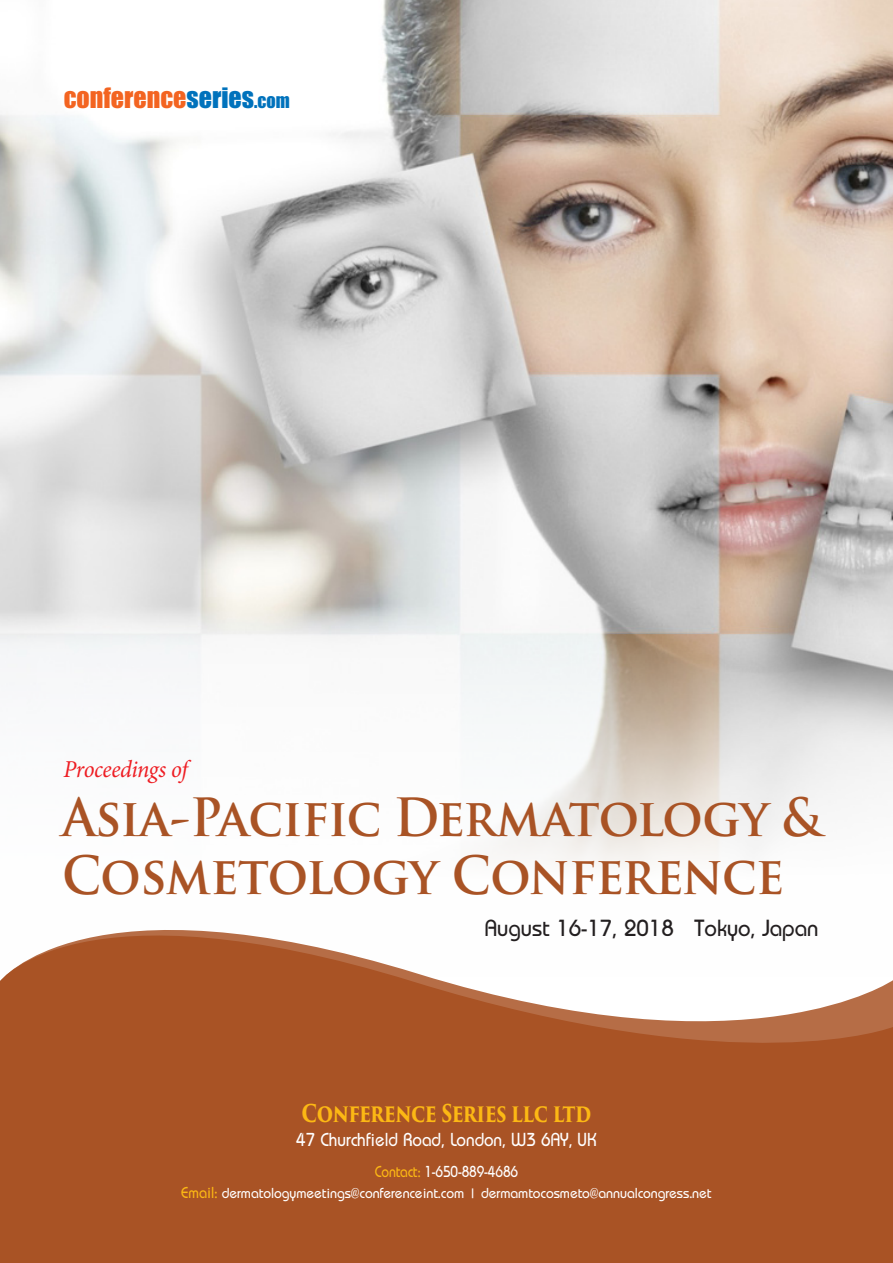
<style>
.page{position:relative;width:893px;height:1263px;background:#fff}
.page>*{position:absolute;margin:0;border:0;box-sizing:border-box;transform-origin:0 0}
.t1{font:700 51.45px/57.9px "Trajan Pro";letter-spacing:-.02em;color:#a95325;scale:.95 1}
.t2{font:25.95px "Impact";color:#f36421}
.t3{font:24.3px "Opal";letter-spacing:-.01em;color:#231f20;scale:.95 1}
.t4{font:italic 24.3px "Minion Pro";letter-spacing:-.015em;color:#ee1d23;scale:.95 1}
.t5{font:700 23.85px "Trajan Pro 3";letter-spacing:-.035em;color:#fcb814;scale:.8 1}
.t6{font:19.5px "Opal";letter-spacing:-.01em;color:#fff;scale:.9 1}
.t7{font:16.5px "Opal";letter-spacing:-.015em;color:#fff;scale:.85 1}
.t8{font:15px "Opal";letter-spacing:-.01em;color:#fff;scale:.95 1}
.s1{color:#0072bc}
.s2{font-size:18.15px;color:#0072bc}
.s3{color:#fcb814}
.s4{font-size:16.5px;color:#fcb814}
</style>
<div class="page">
<img style="left:0;top:0;width:893px;height:866px">
<div style="left:59px;top:85px;width:232px;height:29px;background:#fff"></div>
<svg style="left:0;top:930px;width:893px;height:333px;background:#b56c45"></svg>
<p class="t2" style="left:64px;top:78px;width:228px">CONFERENCE<span class="s1">SERIES</span><span class="s2">.COM</span></p>
<p class="t4" style="left:64px;top:752px;width:132px">Proceedings of</p>
<p class="t1" style="left:62px;top:789px;width:801px">Asia-Pacific Dermatology &amp;<br>Cosmetology Conference</p>
<p class="t3" style="left:485px;top:913px;width:353px">August 16-17, 2018 Tokyo, Japan</p>
<p class="t5" style="left:302px;top:1096px;width:364px">CONFERENCE SERIES LLC LTD</p>
<p class="t6" style="left:296px;top:1127px;width:336px">47 Churchfield Road, London, W3 6AY, UK</p>
<p class="t7" style="left:375px;top:1161px;width:170px"><span class="s3">Contact:</span> 1-650-889-4686</p>
<p class="t8" style="left:181px;top:1184px;width:560px"><span class="s4">Email:</span> dermatologymeetings@conferenceint.com | dermamtocosmeto@annualcongress.net</p>
</div>
